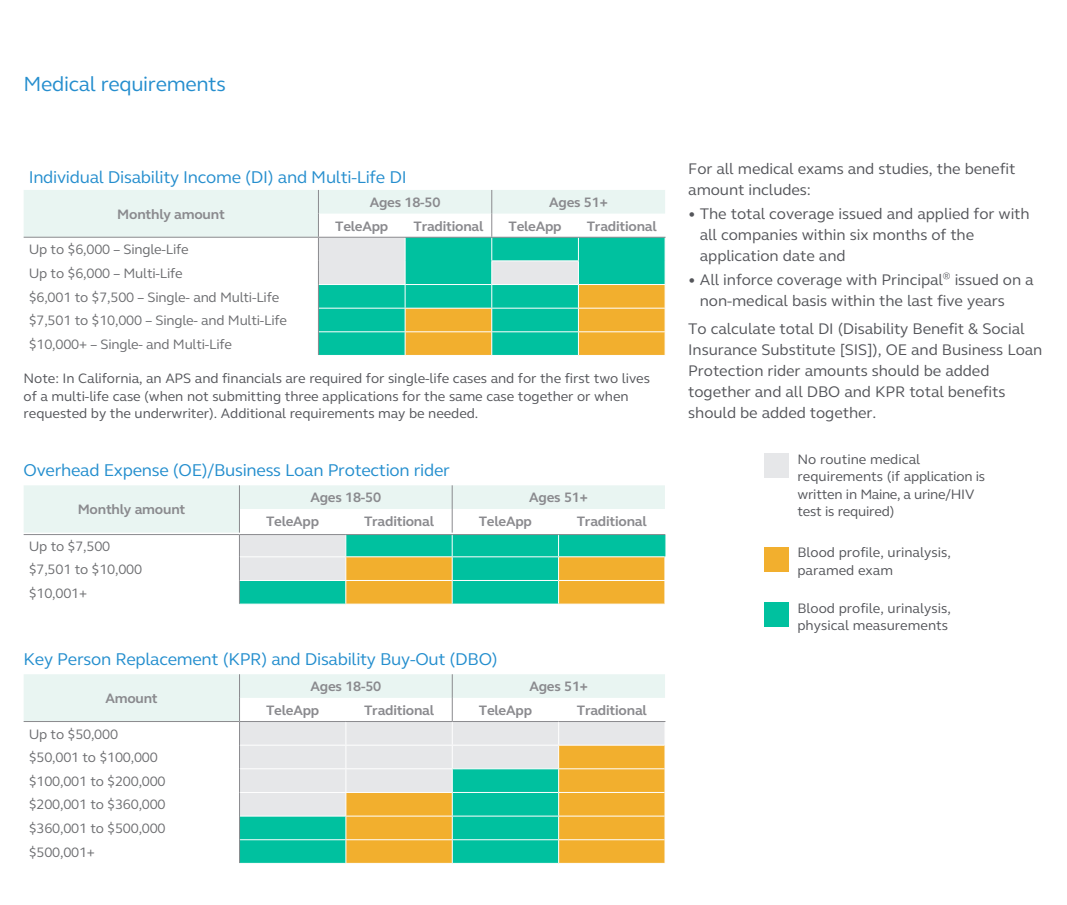
<style>
.page{position:relative;width:1067px;height:905px;background:#fff}
.page>*{position:absolute;margin:0;border:0;box-sizing:border-box;transform-origin:0 0}
.t1{font:21px "FS Elliot Pro";letter-spacing:-.015em;color:#258ece}
.t2{font:17.5px "FS Elliot Pro";letter-spacing:-.015em;color:#238ece}
.t3{font:17.5px "FS Elliot Pro";letter-spacing:-.015em;color:#258ece}
.t4{font:15.75px/21px "FS Elliot Pro";letter-spacing:-.005em;color:#54555a}
.t5{font:14px/17.5px "FS Elliot Pro";letter-spacing:-.005em;color:#54555a}
.t6{font:14px/23.6px "FS Elliot Pro";letter-spacing:-.015em;color:#6c6d70}
.t7{font:700 14px "FS Elliot Pro";letter-spacing:-.015em;color:#8a8a8e}
</style>
<div class="page">
<div style="left:764px;top:547px;width:24px;height:24px;background:#f2af2e"></div>
<div style="left:764px;top:453px;width:24px;height:25px;background:#e6e7e9"></div>
<div style="left:764px;top:602px;width:24px;height:25px;background:#00c19f"></div>
<svg style="left:24px;top:674px;width:641px;height:189px"></svg>
<svg style="left:24px;top:485px;width:641px;height:119px"></svg>
<svg style="left:24px;top:190px;width:641px;height:165px"></svg>
<h1 class="t1" style="left:24px;top:70px;width:204px">Medical requirements</h1>
<p class="t3" style="left:29px;top:166px;width:379px">Individual Disability Income (DI) and Multi-Life DI</p>
<p class="t7" style="left:117px;top:205px;width:109px">Monthly amount</p>
<p class="t7" style="left:370px;top:193px;width:72px">Ages 18-50</p>
<p class="t7" style="left:549px;top:193px;width:60px">Ages 51+</p>
<p class="t7" style="left:335px;top:216px;width:55px">TeleApp</p>
<p class="t7" style="left:413px;top:216px;width:71px">Traditional</p>
<p class="t7" style="left:508px;top:216px;width:55px">TeleApp</p>
<p class="t7" style="left:587px;top:216px;width:71px">Traditional</p>
<p class="t6" style="left:29px;top:237px;width:260px">Up to $6,000 – Single-Life<br>Up to $6,000 – Multi-Life<br>$6,001 to $7,500 – Single- and Multi-Life $7,501 to $10,000 – Single- and Multi-Life $10,000+ – Single- and Multi-Life</p>
<p class="t5" style="left:24px;top:369px;width:628px">Note: In California, an APS and financials are required for single-life cases and for the first two lives of a multi-life case (when not submitting three applications for the same case together or when requested by the underwriter). Additional requirements may be needed.</p>
<p class="t2" style="left:24px;top:458px;width:428px">Overhead Expense (OE)/Business Loan Protection rider</p>
<p class="t7" style="left:78px;top:500px;width:109px">Monthly amount</p>
<p class="t7" style="left:310px;top:488px;width:72px">Ages 18-50</p>
<p class="t7" style="left:529px;top:488px;width:60px">Ages 51+</p>
<p class="t7" style="left:266px;top:512px;width:55px">TeleApp</p>
<p class="t7" style="left:364px;top:512px;width:71px">Traditional</p>
<p class="t7" style="left:479px;top:512px;width:55px">TeleApp</p>
<p class="t7" style="left:576px;top:512px;width:71px">Traditional</p>
<p class="t6" style="left:29px;top:534px;width:115px">Up to $7,500 $7,501 to $10,000 $10,001+</p>
<p class="t2" style="left:24px;top:647px;width:475px">Key Person Replacement (KPR) and Disability Buy-Out (DBO)</p>
<p class="t7" style="left:105px;top:688px;width:54px">Amount</p>
<p class="t7" style="left:310px;top:677px;width:72px">Ages 18-50</p>
<p class="t7" style="left:529px;top:677px;width:60px">Ages 51+</p>
<p class="t7" style="left:266px;top:700px;width:55px">TeleApp</p>
<p class="t7" style="left:364px;top:700px;width:71px">Traditional</p>
<p class="t7" style="left:479px;top:700px;width:55px">TeleApp</p>
<p class="t7" style="left:577px;top:700px;width:71px">Traditional</p>
<p class="t6" style="left:29px;top:721px;width:138px">Up to $50,000 $50,001 to $100,000 $100,001 to $200,000 $200,001 to $360,000 $360,001 to $500,000 $500,001+</p>
<p class="t4" style="left:688px;top:158px;width:328px">For all medical exams and studies, the benefit amount includes:</p>
<p class="t4" style="left:700px;top:203px;width:331px;text-indent:-12px">• The total coverage issued and applied for with all companies within six months of the application date and</p>
<p class="t4" style="left:700px;top:268px;width:335px;text-indent:-12px">• All inforce coverage with Principal<sup>®</sup> issued on a non-medical basis within the last five years</p>
<p class="t4" style="left:688px;top:318px;width:355px">To calculate total DI (Disability Benefit &amp; Social Insurance Substitute [SIS]), OE and Business Loan Protection rider amounts should be added together and all DBO and KPR total benefits should be added together.</p>
<p class="t5" style="left:797px;top:450px;width:189px">No routine medical requirements (if application is written in Maine, a urine/HIV test is required)</p>
<p class="t5" style="left:797px;top:543px;width:155px">Blood profile, urinalysis, paramed exam</p>
<p class="t5" style="left:797px;top:599px;width:155px">Blood profile, urinalysis, physical measurements</p>
</div>
